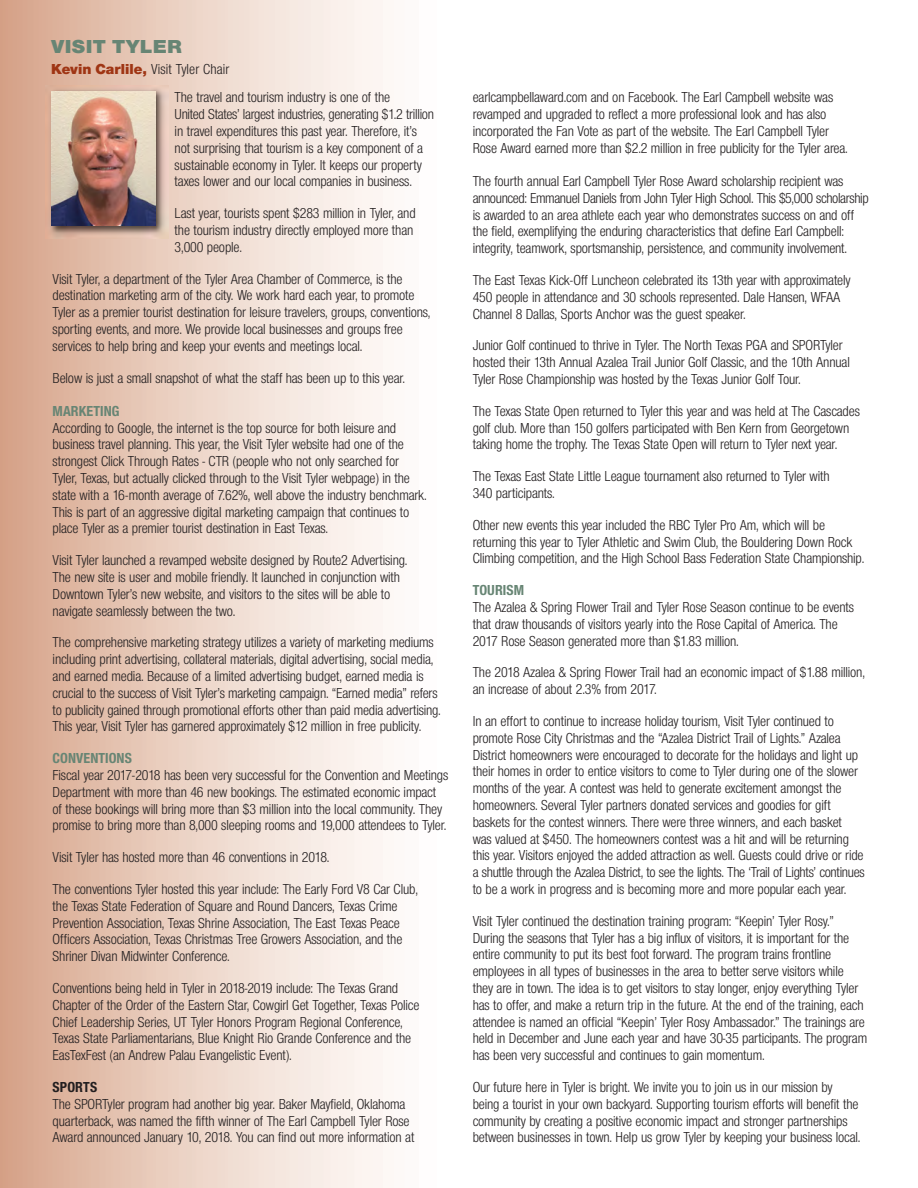
<style>
.page{position:relative;width:918px;height:1188px;background:#fff}
.page>*{position:absolute;margin:0;border:0;box-sizing:border-box;transform-origin:0 0}
.t1{font:19.5px "Nimbus San Nov T Blac";letter-spacing:.015em;color:#678574;scale:1.1 1}
.t2{font:condensed 15px/16.8px "Nimbus San Nov T";letter-spacing:-.01em;color:#231f20}
.t3{font:700 condensed 15px "Nimbus San Nov T";letter-spacing:.005em;color:#678574}
.t4{font:700 condensed 15px "Nimbus San Nov T";letter-spacing:.005em;color:#231f20}
.s1{font-family:"Nimbus San Nov T Blac";font-stretch:normal;color:#9f3514}
</style>
<div class="page">
<img style="left:46px;top:85px;width:123px;height:153px">
<img style="left:52px;top:91px;width:103px;height:134px">
<h1 class="t1" style="left:51px;top:40px;width:121px">VISIT TYLER</h1>
<p class="t2" style="left:51px;top:60px;width:180px"><span class="s1">Kevin Carlile,</span> Visit Tyler Chair</p>
<p class="t2" style="left:175px;top:89px;width:261px">The travel and tourism industry is one of the<br>United States’ largest industries, generating $1.2 trillion in travel expenditures this past year. Therefore, it’s not surprising that tourism is a key component of a sustainable economy in Tyler. It keeps our property taxes lower and our local companies in business.</p>
<p class="t2" style="left:175px;top:205px;width:243px">Last year, tourists spent $283 million in Tyler, and the tourism industry directly employed more than<br>3,000 people.</p>
<p class="t2" style="left:53px;top:270px;width:379px">Visit Tyler, a department of the Tyler Area Chamber of Commerce, is the destination marketing arm of the city. We work hard each year, to promote Tyler as a premier tourist destination for leisure travelers, groups, conventions, sporting events, and more. We provide local businesses and groups free services to help bring and keep your events and meetings local.</p>
<p class="t2" style="left:53px;top:369px;width:354px">Below is just a small snapshot of what the staff has been up to this year.</p>
<p class="t3" style="left:53px;top:405px;width:69px">MARKETING</p>
<p class="t2" style="left:53px;top:419px;width:376px">According to Google, the internet is the top source for both leisure and business travel planning. This year, the Visit Tyler website had one of the strongest Click Through Rates - CTR (people who not only searched for Tyler, Texas, but actually clicked through to the Visit Tyler webpage) in the state with a 16-month average of 7.62%, well above the industry benchmark.<br>This is part of an aggressive digital marketing campaign that continues to place Tyler as a premier tourist destination in East Texas.</p>
<p class="t2" style="left:53px;top:552px;width:356px">Visit Tyler launched a revamped website designed by Route2 Advertising.<br>The new site is user and mobile friendly. It launched in conjunction with Downtown Tyler’s new website, and visitors to the sites will be able to navigate seamlessly between the two.</p>
<p class="t2" style="left:53px;top:634px;width:390px">The comprehensive marketing strategy utilizes a variety of marketing mediums including print advertising, collateral materials, digital advertising, social media, and earned media. Because of a limited advertising budget, earned media is crucial to the success of Visit Tyler’s marketing campaign. “Earned media” refers to publicity gained through promotional efforts other than paid media advertising.<br>This year, Visit Tyler has garnered approximately $12 million in free publicity.</p>
<p class="t3" style="left:53px;top:752px;width:81px">CONVENTIONS</p>
<p class="t2" style="left:53px;top:767px;width:397px">Fiscal year 2017-2018 has been very successful for the Convention and Meetings Department with more than 46 new bookings. The estimated economic impact of these bookings will bring more than $3 million into the local community. They promise to bring more than 8,000 sleeping rooms and 19,000 attendees to Tyler.</p>
<p class="t2" style="left:53px;top:841px;width:367px;line-height:31.8px">Visit Tyler has hosted more than 46 conventions in 2018.<br>The conventions Tyler hosted this year include: The Early Ford V8 Car Club,</p>
<p class="t2" style="left:53px;top:897px;width:351px">the Texas State Federation of Square and Round Dancers, Texas Crime Prevention Association, Texas Shrine Association, The East Texas Peace Officers Association, Texas Christmas Tree Growers Association, and the Shriner Divan Midwinter Conference.</p>
<p class="t2" style="left:53px;top:980px;width:368px">Conventions being held in Tyler in 2018-2019 include: The Texas Grand Chapter of the Order of the Eastern Star, Cowgirl Get Together, Texas Police Chief Leadership Series, UT Tyler Honors Program Regional Conference, Texas State Parliamentarians, Blue Knight Rio Grande Conference and the EasTexFest (an Andrew Palau Evangelistic Event).</p>
<p class="t4" style="left:53px;top:1081px;width:46px">SPORTS</p>
<p class="t2" style="left:53px;top:1095px;width:363px">The SPORTyler program had another big year. Baker Mayfield, Oklahoma quarterback, was named the fifth winner of The Earl Campbell Tyler Rose<br>Award announced January 10, 2018. You can find out more information at</p>
<p class="t2" style="left:473px;top:89px;width:377px">earlcampbellaward.com and on Facebook. The Earl Campbell website was revamped and upgraded to reflect a more professional look and has also incorporated the Fan Vote as part of the website. The Earl Campbell Tyler Rose Award earned more than $2.2 million in free publicity for the Tyler area.</p>
<p class="t2" style="left:473px;top:173px;width:397px">The fourth annual Earl Campbell Tyler Rose Award scholarship recipient was announced: Emmanuel Daniels from John Tyler High School. This $5,000 scholarship is awarded to an area athlete each year who demonstrates success on and off the field, exemplifying the enduring characteristics that define Earl Campbell: integrity, teamwork, sportsmanship, persistence, and community involvement.</p>
<p class="t2" style="left:473px;top:272px;width:379px">The East Texas Kick-Off Luncheon celebrated its 13th year with approximately<br>450 people in attendance and 30 schools represented. Dale Hansen, WFAA<br>Channel 8 Dallas, Sports Anchor was the guest speaker.</p>
<p class="t2" style="left:473px;top:337px;width:379px">Junior Golf continued to thrive in Tyler. The North Texas PGA and SPORTyler hosted their 13th Annual Azalea Trail Junior Golf Classic, and the 10th Annual<br>Tyler Rose Championship was hosted by the Texas Junior Golf Tour.</p>
<p class="t2" style="left:473px;top:402px;width:389px">The Texas State Open returned to Tyler this year and was held at The Cascades golf club. More than 150 golfers participated with Ben Kern from Georgetown taking home the trophy. The Texas State Open will return to Tyler next year.</p>
<p class="t2" style="left:473px;top:468px;width:358px">The Texas East State Little League tournament also returned to Tyler with<br>340 participants.</p>
<p class="t2" style="left:473px;top:516px;width:393px">Other new events this year included the RBC Tyler Pro Am, which will be returning this year to Tyler Athletic and Swim Club, the Bouldering Down Rock<br>Climbing competition, and the High School Bass Federation State Championship.</p>
<p class="t3" style="left:473px;top:584px;width:53px">TOURISM</p>
<p class="t2" style="left:473px;top:599px;width:383px">The Azalea &amp; Spring Flower Trail and Tyler Rose Season continue to be events that draw thousands of visitors yearly into the Rose Capital of America. The<br>2017 Rose Season generated more than $1.83 million.</p>
<p class="t2" style="left:473px;top:664px;width:394px">The 2018 Azalea &amp; Spring Flower Trail had an economic impact of $1.88 million, an increase of about 2.3% from 2017.</p>
<p class="t2" style="left:473px;top:713px;width:394px">In an effort to continue to increase holiday tourism, Visit Tyler continued to promote Rose City Christmas and the “Azalea District Trail of Lights.” Azalea District homeowners were encouraged to decorate for the holidays and light up their homes in order to entice visitors to come to Tyler during one of the slower months of the year. A contest was held to generate excitement amongst the homeowners. Several Tyler partners donated services and goodies for gift baskets for the contest winners. There were three winners, and each basket was valued at $450. The homeowners contest was a hit and will be returning this year. Visitors enjoyed the added attraction as well. Guests could drive or ride a shuttle through the Azalea District, to see the lights. The ‘Trail of Lights’ continues to be a work in progress and is becoming more and more popular each year.</p>
<p class="t2" style="left:473px;top:912px;width:396px">Visit Tyler continued the destination training program: “Keepin’ Tyler Rosy.” During the seasons that Tyler has a big influx of visitors, it is important for the entire community to put its best foot forward. The program trains frontline employees in all types of businesses in the area to better serve visitors while they are in town. The idea is to get visitors to stay longer, enjoy everything Tyler has to offer, and make a return trip in the future. At the end of the training, each attendee is named an official “Keepin’ Tyler Rosy Ambassador.” The trainings are held in December and June each year and have 30-35 participants. The program has been very successful and continues to gain momentum.</p>
<p class="t2" style="left:473px;top:1079px;width:389px">Our future here in Tyler is bright. We invite you to join us in our mission by being a tourist in your own backyard. Supporting tourism efforts will benefit the community by creating a positive economic impact and stronger partnerships between businesses in town. Help us grow Tyler by keeping your business local.</p>
</div>
